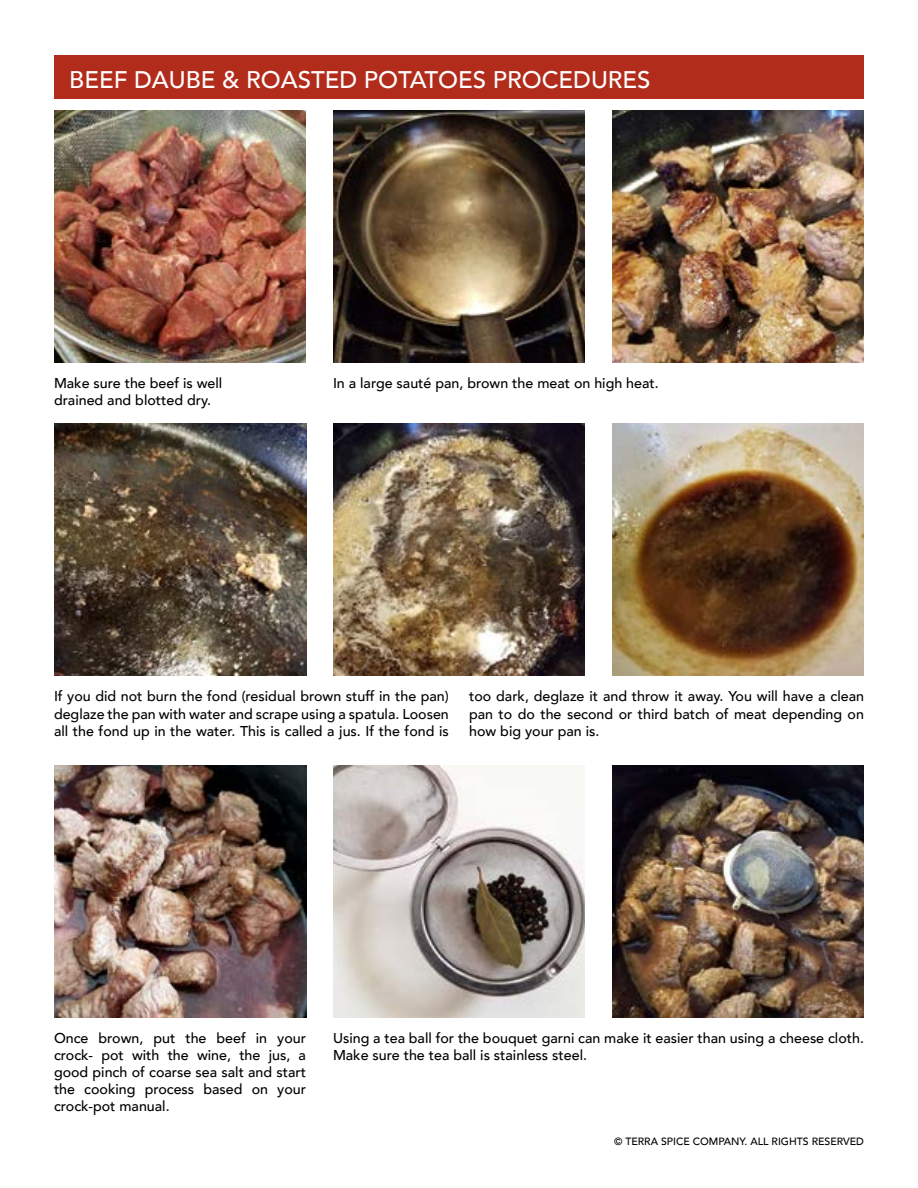
<style>
.page{position:relative;width:918px;height:1188px;background:#fff}
.page>*{position:absolute;margin:0;border:0;box-sizing:border-box;transform-origin:0 0}
.t1{font:500 24px "Avenir";color:#fff}
.t2{font:500 14.25px/17.1px "Avenir";color:#000;text-align:justify}
.t3{font:500 10.5px "Avenir";color:#000}
</style>
<div class="page">
<div style="left:54px;top:56px;width:810px;height:43px;background:#b22c1c"></div>
<img style="left:54px;top:110px;width:252px;height:252px">
<img style="left:333px;top:110px;width:252px;height:252px">
<img style="left:612px;top:110px;width:252px;height:252px">
<img style="left:54px;top:424px;width:252px;height:252px">
<img style="left:333px;top:424px;width:252px;height:252px">
<img style="left:612px;top:424px;width:252px;height:252px">
<img style="left:54px;top:765px;width:252px;height:252px">
<img style="left:333px;top:765px;width:252px;height:252px">
<img style="left:612px;top:765px;width:252px;height:252px">
<h1 class="t1" style="left:69px;top:58px;width:583px">BEEF DAUBE &amp; ROASTED POTATOES PROCEDURES</h1>
<p class="t2" style="left:54px;top:374px;width:170px">Make sure the beef is well drained and blotted dry.</p>
<p class="t2" style="left:333px;top:374px;width:327px">In a large sauté pan, brown the meat on high heat.</p>
<p class="t2" style="left:54px;top:687px;width:396px">If you did not burn the fond (residual brown stuff in the pan) deglaze the pan with water and scrape using a spatula. Loosen all the fond up in the water. This is called a jus. If the fond is</p>
<p class="t2" style="left:469px;top:687px;width:396px">too dark, deglaze it and throw it away. You will have a clean pan to do the second or third batch of meat depending on how big your pan is.</p>
<p class="t2" style="left:54px;top:1029px;width:254px">Once brown, put the beef in your crock- pot with the wine, the jus, a good pinch of coarse sea salt and start the cooking process based on your crock-pot manual.</p>
<p class="t2" style="left:333px;top:1029px;width:533px">Using a tea ball for the bouquet garni can make it easier than using a cheese cloth.<br>Make sure the tea ball is stainless steel.</p>
<p class="t3" style="left:614px;top:1132px;width:251px">© TERRA SPICE COMPANY. ALL RIGHTS RESERVED</p>
</div>
